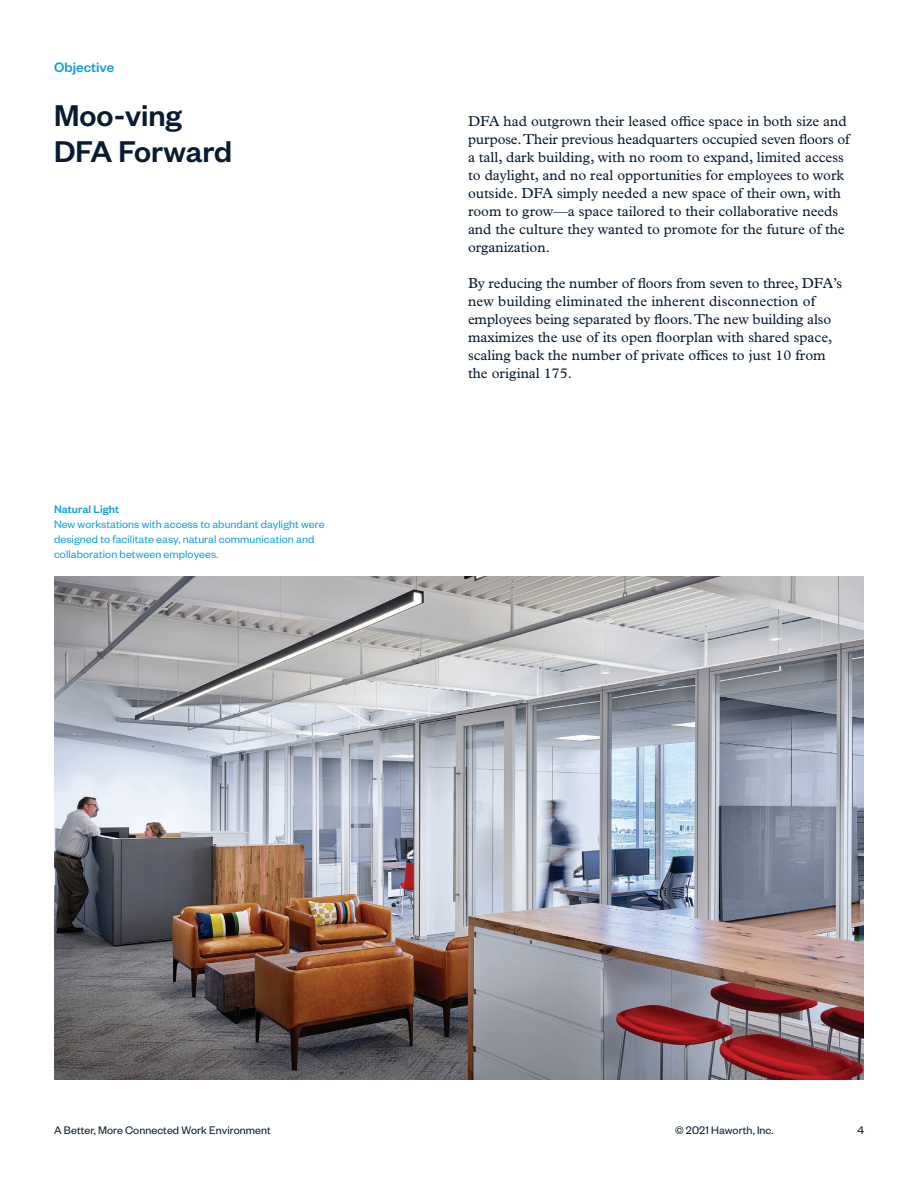
<style>
.page{position:relative;width:918px;height:1188px;background:#fff}
.page>*{position:absolute;margin:0;border:0;box-sizing:border-box;transform-origin:0 0}
.t1{font:500 33px/36px "Founders Grotesk";color:#081b31}
.t2{font:500 15px "Founders Grotesk";letter-spacing:.005em;color:#18a0db}
.t3{font:14.4px/18px "Plantin MT Pro";color:#081b31}
.t4{font:12px/15px "Founders Grotesk";letter-spacing:.005em;color:#18a0db}
.t5{font:12px "Founders Grotesk";letter-spacing:.005em;color:#081b31}
.t6{font:500 12px "Founders Grotesk";letter-spacing:.005em;color:#18a0db}
</style>
<div class="page">
<img style="left:54px;top:576px;width:810px;height:504px">
<p class="t2" style="left:54px;top:58px;width:62px">Objective</p>
<h1 class="t1" style="left:54px;top:96px;width:180px">Moo-ving<br>DFA Forward</h1>
<p class="t6" style="left:54px;top:502px;width:67px">Natural Light</p>
<p class="t4" style="left:54px;top:516px;width:272px">New workstations with access to abundant daylight were designed to facilitate easy, natural communication and collaboration between employees.</p>
<p class="t3" style="left:468px;top:112px;width:383px">DFA had outgrown their leased office space in both size and purpose. Their previous headquarters occupied seven floors of a tall, dark building, with no room to expand, limited access to daylight, and no real opportunities for employees to work outside. DFA simply needed a new space of their own, with room to grow—a space tailored to their collaborative needs and the culture they wanted to promote for the future of the organization.</p>
<p class="t3" style="left:468px;top:274px;width:376px">By reducing the number of floors from seven to three, DFA’s new building eliminated the inherent disconnection of employees being separated by floors. The new building also maximizes the use of its open floorplan with shared space, scaling back the number of private offices to just 10 from the original 175.</p>
<p class="t5" style="left:54px;top:1123px;width:218px">A Better, More Connected Work Environment</p>
<p class="t5" style="left:675px;top:1123px;width:100px">© 2021 Haworth, Inc.</p>
<p class="t5" style="left:857px;top:1123px;width:8px">4</p>
</div>
